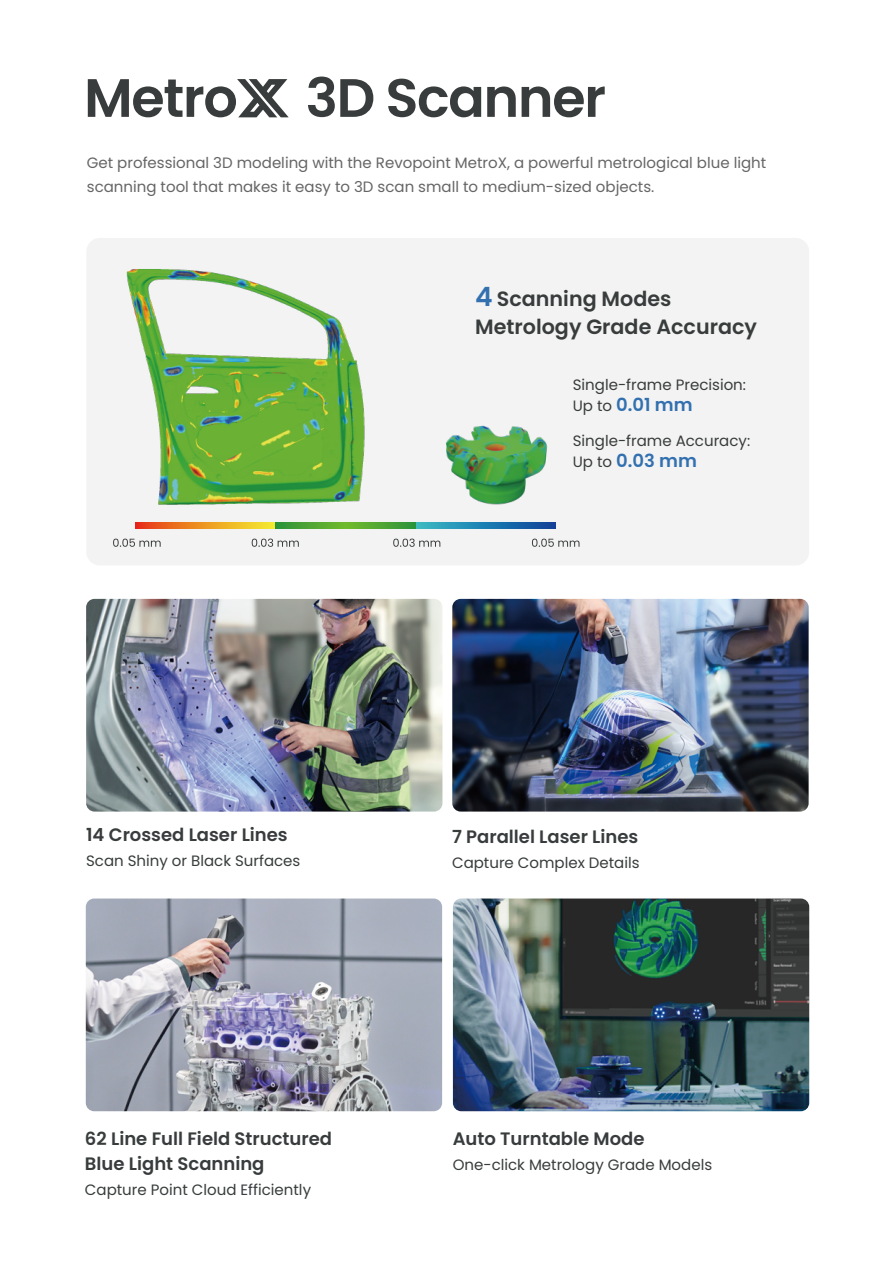
<style>
.page{position:relative;width:895px;height:1265px;background:#fff}
.page>*{position:absolute;margin:0;border:0;box-sizing:border-box;transform-origin:0 0}
.t1{font:600 54px "Poppins";letter-spacing:-.025em;color:#393c3c}
.t2{font:600 20.7px/28.2px "Poppins";color:#393c3c}
.t3{font:600 18px/25.3px "Poppins";color:#383c3c}
.t4{font:600 18px "Poppins";color:#3270af}
.t5{font:15px/24px "Poppins";color:#666565}
.t6{font:15px "Poppins";color:#383c3c}
.t7{font:15px "Poppins";color:#393c3c}
.s1{font-size:26.55px;color:#3270af}
.s2{font-weight:400;font-size:15px;color:#393c3c}
</style>
<div class="page">
<img style="left:85px;top:79px;width:725px;height:1033px">
<hr style="left:894px;top:1px;width:1px;height:1263px;background:#e60012">
<h1 class="t1" style="left:84px;top:67px;width:155px">Metro</h1>
<h1 class="t1" style="left:305px;top:67px;width:302px">3D Scanner</h1>
<p class="t5" style="left:87px;top:151px;width:681px">Get professional 3D modeling with the Revopoint MetroX, a powerful metrological blue light scanning tool that makes it easy to 3D scan small to medium-sized objects.</p>
<h2 class="t2" style="left:475px;top:284px;width:283px"><span class="s1">4</span> Scanning Modes<br>Metrology Grade Accuracy</h2>
<p class="t7" style="left:572px;top:376px;width:175px">Single-frame Precision:</p>
<p class="t4" style="left:572px;top:394px;width:121px"><span class="s2">Up to</span> 0.01 mm</p>
<p class="t7" style="left:572px;top:432px;width:179px">Single-frame Accuracy:</p>
<p class="t4" style="left:572px;top:450px;width:126px"><span class="s2">Up to</span> 0.03 mm</p>
<p class="t3" style="left:86px;top:822px;width:203px">14 Crossed Laser Lines</p>
<p class="t6" style="left:86px;top:852px;width:216px">Scan Shiny or Black Surfaces</p>
<p class="t3" style="left:85px;top:1125px;width:248px">62 Line Full Field Structured<br>Blue Light Scanning</p>
<p class="t6" style="left:85px;top:1181px;width:228px">Capture Point Cloud Efficiently</p>
<p class="t3" style="left:452px;top:823px;width:188px">7 Parallel Laser Lines</p>
<p class="t6" style="left:452px;top:853px;width:189px">Capture Complex Details</p>
<p class="t3" style="left:452px;top:1125px;width:193px">Auto Turntable Mode</p>
<p class="t6" style="left:452px;top:1155px;width:261px">One-click Metrology Grade Models</p>
</div>
